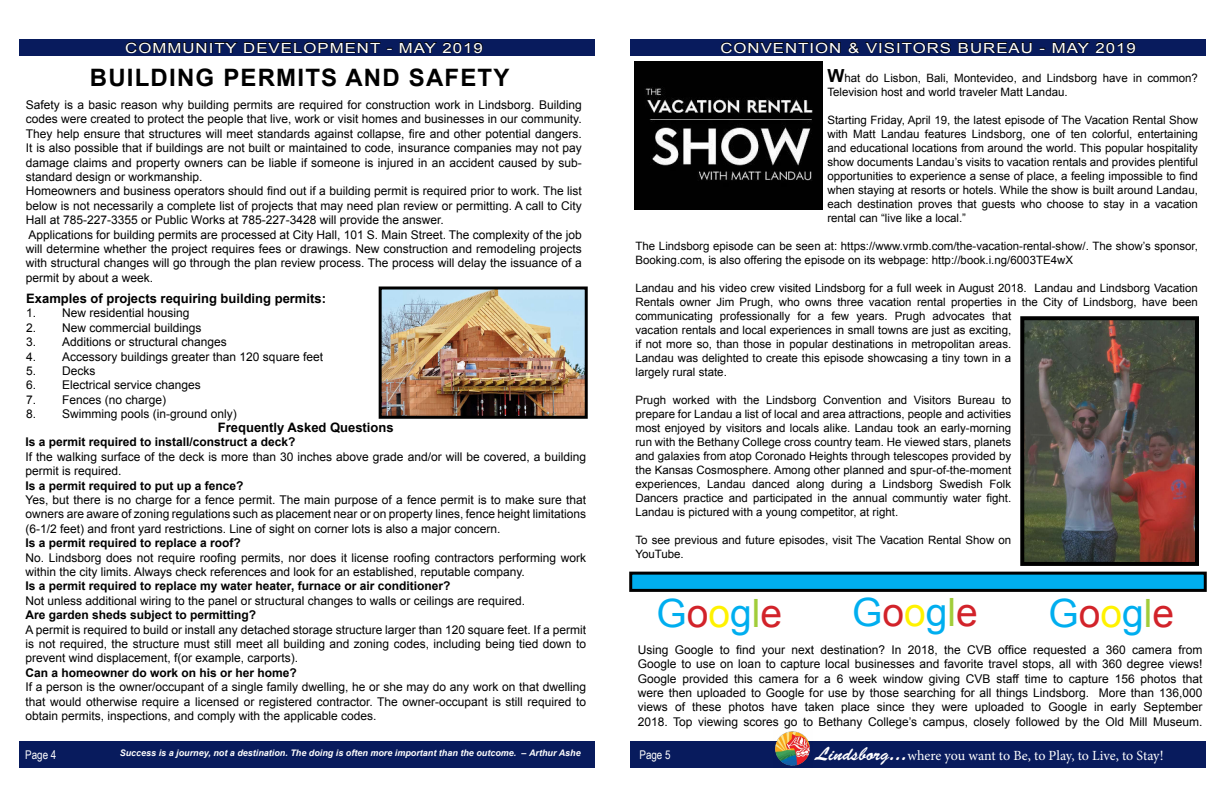
<style>
.page{position:relative;width:1224px;height:792px;background:#fff}
.page>*{position:absolute;margin:0;border:0;box-sizing:border-box;transform-origin:0 0}
.t1{font:39px "Arial";color:#00aeef}
.t2{font:700 24px "Arial";letter-spacing:.05em;color:#000}
.t3{font:14px "Arial";letter-spacing:.06em;color:#fff;scale:1.2 1}
.t4{font:14px "Minion Pro";letter-spacing:-.005em;color:#fff}
.t5{font:700 13px "Arial";color:#000}
.t6{font:12px/14.4px "Arial";color:#000;text-align:justify}
.t7{font:700 12px "Arial";color:#000}
.t8{font:12px "Arial Narrow";color:#fff}
.t9{font:11.5px/14px "Arial";color:#000}
.t10{font:italic 700 9px "Arial";color:#fff}
.s1{font-weight:700;font-size:18px}
.s2{color:#d2232a}
.s3{color:#fff200}
.s4{color:#a1cd3a}
.s5{font-family:"Brush Script Std";font-size:19px}
.s6{font-family:"Brush Script Std";font-size:20px}
</style>
<div class="page">
<div style="left:19px;top:742px;width:576px;height:26px;background:#081b5d"></div>
<div style="left:19px;top:40px;width:576px;height:16px;background:#081b5d"></div>
<div style="left:630px;top:742px;width:576px;height:26px;background:#081b5d"></div>
<div style="left:630px;top:40px;width:576px;height:16px;background:#081b5d"></div>
<img style="left:773px;top:731px;width:39px;height:35px">
<svg style="left:126px;top:42px;width:111px;height:11px"></svg>
<svg style="left:244px;top:42px;width:136px;height:11px"></svg>
<svg style="left:400px;top:42px;width:36px;height:11px"></svg>
<svg style="left:443px;top:42px;width:40px;height:11px"></svg>
<svg style="left:721px;top:42px;width:120px;height:11px"></svg>
<svg style="left:848px;top:42px;width:11px;height:11px"></svg>
<svg style="left:866px;top:42px;width:85px;height:11px"></svg>
<svg style="left:959px;top:42px;width:73px;height:11px"></svg>
<svg style="left:1053px;top:42px;width:36px;height:11px"></svg>
<svg style="left:1095px;top:42px;width:41px;height:11px"></svg>
<img style="left:634px;top:62px;width:189px;height:148px">
<div style="left:631px;top:573px;width:574px;height:17px;background:#00aeef"></div>
<div style="left:629px;top:572px;width:578px;height:20px;border:3px solid #000"></div>
<img style="left:1025px;top:321px;width:169px;height:240px">
<div style="left:1020px;top:316px;width:179px;height:250px;border:4px solid #000"></div>
<img style="left:383px;top:290px;width:201px;height:125px">
<div style="left:379px;top:286px;width:209px;height:133px;border:3px solid #000"></div>
<p class="t3" style="left:125px;top:38px;width:300px">COMMUNITY DEVELOPMENT - MAY 2019</p>
<p class="t3" style="left:720px;top:38px;width:348px">CONVENTION &amp; VISITORS BUREAU - MAY 2019</p>
<p class="t9" style="left:827px;top:72px;width:372px"><span class="s1">W</span>hat do Lisbon, Bali, Montevideo, and Lindsborg have in common?<br>Television host and world traveler Matt Landau.</p>
<p class="t9" style="left:827px;top:114px;width:372px;text-align:justify">Starting Friday, April 19, the latest episode of The Vacation Rental Show with Matt Landau features Lindsborg, one of ten colorful, entertaining and educational locations from around the world. This popular hospitality show documents Landau’s visits to vacation rentals and provides plentiful opportunities to experience a sense of place, a feeling impossible to find when staying at resorts or hotels. While the show is built around Landau, each destination proves that guests who choose to stay in a vacation rental can “live like a local.”</p>
<p class="t9" style="left:635px;top:239px;width:564px">The Lindsborg episode can be seen at: https://www.vrmb.com/the-vacation-rental-show/. The show’s sponsor,<br>Booking.com, is also offering the episode on its webpage: http://book.i.ng/6003TE4wX</p>
<p class="t9" style="left:635px;top:281px;width:564px">Landau and his video crew visited Lindsborg for a full week in August 2018. Landau and Lindsborg Vacation Rentals owner Jim Prugh, who owns three vacation rental properties in the City of Lindsborg, have been communicating professionally for a few years. Prugh advocates that<br>vacation rentals and local experiences in small towns are just as exciting,<br>if not more so, than those in popular destinations in metropolitan areas.<br>Landau was delighted to create this episode showcasing a tiny town in a<br>largely rural state.</p>
<p class="t9" style="left:635px;top:393px;width:377px;text-align:justify">Prugh worked with the Lindsborg Convention and Visitors Bureau to prepare for Landau a list of local and area attractions, people and activities most enjoyed by visitors and locals alike. Landau took an early-morning run with the Bethany College cross country team. He viewed stars, planets and galaxies from atop Coronado Heights through telescopes provided by the Kansas Cosmosphere. Among other planned and spur-of-the-moment experiences, Landau danced along during a Lindsborg Swedish Folk Dancers practice and participated in the annual communtiy water fight.<br>Landau is pictured with a young competitor, at right.</p>
<p class="t9" style="left:635px;top:533px;width:377px">To see previous and future episodes, visit The Vacation Rental Show on<br>YouTube.</p>
<h2 class="t2" style="left:90px;top:62px;width:421px">BUILDING PERMITS AND SAFETY</h2>
<p class="t6" style="left:26px;top:98px;width:557px;text-align:left">Safety is a basic reason why building permits are required for construction work in Lindsborg. Building codes were created to protect the people that live, work or visit homes and businesses in our community.<br>They help ensure that structures will meet standards against collapse, fire and other potential dangers.<br>It is also possible that if buildings are not built or maintained to code, insurance companies may not pay damage claims and property owners can be liable if someone is injured in an accident caused by sub&shy;standard design or workmanship.<br>Homeowners and business operators should find out if a building permit is required prior to work. The list below is not necessarily a complete list of projects that may need plan review or permitting. A call to City Hall at 785-227-3355 or Public Works at 785-227-3428 will provide the answer.<br>Applications for building permits are processed at City Hall, 101 S. Main Street. The complexity of the job will determine whether the project requires fees or drawings. New construction and remodeling projects with structural changes will go through the plan review process. The process will delay the issuance of a permit by about a week.</p>
<p class="t5" style="left:26px;top:290px;width:301px">Examples of projects requiring building permits:</p>
<p class="t6" style="left:26px;top:306px;width:165px">1. New residential housing</p>
<p class="t6" style="left:26px;top:320px;width:177px">2. New commercial buildings</p>
<p class="t6" style="left:26px;top:335px;width:202px">3. Additions or structural changes</p>
<p class="t6" style="left:26px;top:349px;width:298px">4. Accessory buildings greater than 120 square feet</p>
<p class="t6" style="left:26px;top:364px;width:71px">5. Decks</p>
<p class="t6" style="left:26px;top:378px;width:176px">6. Electrical service changes</p>
<p class="t6" style="left:26px;top:392px;width:142px">7. Fences (no charge)</p>
<p class="t6" style="left:26px;top:407px;width:212px">8. Swimming pools (in-ground only)</p>
<p class="t5" style="left:218px;top:419px;width:177px">Frequently Asked Questions</p>
<p class="t7" style="left:26px;top:434px;width:272px">Is a permit required to install/construct a deck?</p>
<p class="t6" style="left:26px;top:449px;width:562px">If the walking surface of the deck is more than 30 inches above grade and/or will be covered, a building permit is required.</p>
<p class="t7" style="left:26px;top:477px;width:220px">Is a permit required to put up a fence?</p>
<p class="t6" style="left:26px;top:493px;width:562px">Yes, but there is no charge for a fence permit. The main purpose of a fence permit is to make sure that owners are aware of zoning regulations such as placement near or on property lines, fence height limitations (6-1/2 feet) and front yard restrictions. Line of sight on corner lots is also a major concern.</p>
<p class="t7" style="left:26px;top:535px;width:217px">Is a permit required to replace a roof?</p>
<p class="t6" style="left:26px;top:550px;width:562px">No. Lindsborg does not require roofing permits, nor does it license roofing contractors performing work within the city limits. Always check references and look for an established, reputable company.</p>
<p class="t7" style="left:26px;top:578px;width:426px">Is a permit required to replace my water heater, furnace or air conditioner?</p>
<p class="t6" style="left:26px;top:593px;width:501px">Not unless additional wiring to the panel or structural changes to walls or ceilings are required.</p>
<p class="t7" style="left:26px;top:607px;width:232px">Are garden sheds subject to permitting?</p>
<p class="t6" style="left:26px;top:622px;width:562px">A permit is required to build or install any detached storage structure larger than 120 square feet. If a permit is not required, the structure must still meet all building and zoning codes, including being tied down to prevent wind displacement, f(or example, carports).</p>
<p class="t7" style="left:26px;top:665px;width:273px">Can a homeowner do work on his or her home?</p>
<p class="t6" style="left:26px;top:680px;width:562px">If a person is the owner/occupant of a single family dwelling, he or she may do any work on that dwelling that would otherwise require a licensed or registered contractor. The owner-occupant is still required to obtain permits, inspections, and comply with the applicable codes.</p>
<h1 class="t1" style="left:656px;top:587px;width:127px">G<span class="s2">o</span><span class="s3">o</span>g<span class="s4">l</span><span class="s2">e</span></h1>
<h1 class="t1" style="left:852px;top:587px;width:127px">G<span class="s2">o</span><span class="s3">o</span>g<span class="s4">l</span><span class="s2">e</span></h1>
<h1 class="t1" style="left:1048px;top:587px;width:127px">G<span class="s2">o</span><span class="s3">o</span>g<span class="s4">l</span><span class="s2">e</span></h1>
<p class="t6" style="left:638px;top:642px;width:566px">Using Google to find your next destination? In 2018, the CVB office requested a 360 camera from Google to use on loan to capture local businesses and favorite travel stops, all with 360 degree views!<br>Google provided this camera for a 6 week window giving CVB staff time to capture 156 photos that were then uploaded to Google for use by those searching for all things Lindsborg. More than 136,000 views of these photos have taken place since they were uploaded to Google in early September 2018. Top viewing scores go to Bethany College’s campus, closely followed by the Old Mill Museum.</p>
<p class="t8" style="left:25px;top:746px;width:33px">Page 4</p>
<p class="t8" style="left:639px;top:746px;width:33px">Page 5</p>
<p class="t4" style="left:815px;top:746px;width:350px"><span class="s5">Lindsborg</span><span class="s6">...</span>where you want to Be, to Play, to Live, to Stay!</p>
<p class="t10" style="left:120px;top:747px;width:463px">Success is a journey, not a destination. The doing is often more important than the outcome. – Arthur Ashe</p>
</div>
